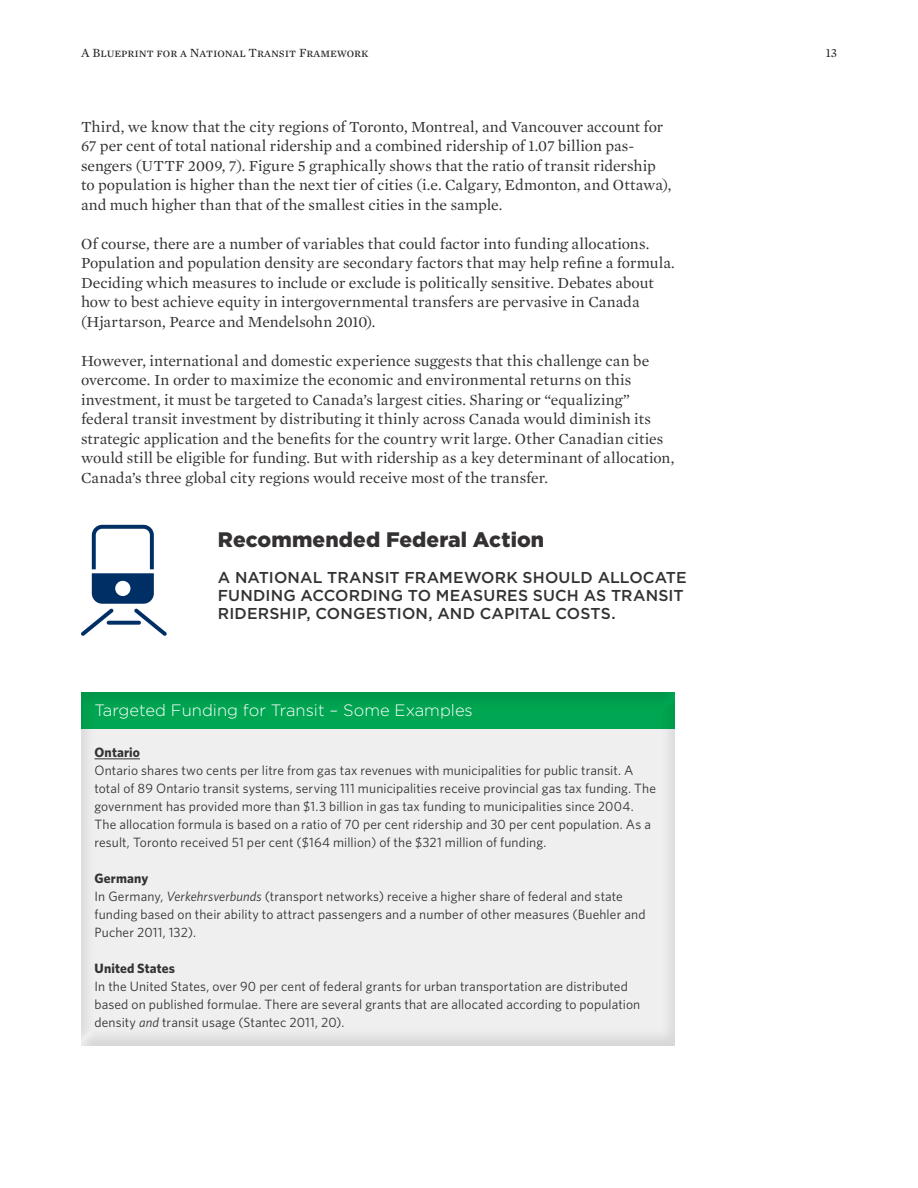
<style>
.page{position:relative;width:918px;height:1188px;background:#fff}
.page>*{position:absolute;margin:0;border:0;box-sizing:border-box;transform-origin:0 0}
.t1{font:900 21px "Gotham HTF";letter-spacing:.005em;color:#333132}
.t2{font:300 16.5px "Gotham HTF";color:#fff}
.t3{font:15.75px/19.5px "Mercury Text G1 Roman";color:#333132}
.t4{font:500 15.75px/18px "Gotham HTF";letter-spacing:.01em;color:#333132}
.t5{font:13.5px/18px "Whitney HTF";letter-spacing:.005em;color:#333132}
.t6{font:700 13.5px "Whitney HTF";letter-spacing:.01em;color:#333132}
.t7{font:12.75px "Mercury Text G1 Roman SC";color:#231f20}
.s1{font-weight:700}
.s2{font-style:italic}
</style>
<div class="page">
<svg style="left:81px;top:525px;width:86px;height:111px"></svg>
<svg style="left:107px;top:621px;width:34px;height:4px"></svg>
<div style="left:80px;top:685px;width:596px;height:363px;background:#7b7c7f;opacity:.2"></div>
<p class="t7" style="left:81px;top:45px;width:289px">A Blueprint for a National Transit Framework</p>
<p class="t7" style="left:826px;top:45px;width:13px">13</p>
<p class="t3" style="left:81px;top:117px;width:592px">Third, we know that the city regions of Toronto, Montreal, and Vancouver account for 67 per cent of total national ridership and a combined ridership of 1.07 billion pas&shy;sengers (UTTF 2009, 7). Figure 5 graphically shows that the ratio of transit ridership to population is higher than the next tier of cities (i.e. Calgary, Edmonton, and Ottawa), and much higher than that of the smallest cities in the sample.</p>
<p class="t3" style="left:81px;top:234px;width:595px">Of course, there are a number of variables that could factor into funding allocations.<br>Population and population density are secondary factors that may help refine a formula.<br>Deciding which measures to include or exclude is politically sensitive. Debates about how to best achieve equity in intergovernmental transfers are pervasive in Canada (Hjartarson, Pearce and Mendelsohn 2010).</p>
<p class="t3" style="left:81px;top:351px;width:595px">However, international and domestic experience suggests that this challenge can be overcome. In order to maximize the economic and environmental returns on this investment, it must be targeted to Canada’s largest cities. Sharing or “equalizing” federal transit investment by distributing it thinly across Canada would diminish its strategic application and the benefits for the country writ large. Other Canadian cities would still be eligible for funding. But with ridership as a key determinant of allocation, Canada’s three global city regions would receive most of the transfer.</p>
<h1 class="t1" style="left:218px;top:527px;width:328px">Recommended Federal Action</h1>
<p class="t4" style="left:218px;top:568px;width:470px">A NATIONAL TRANSIT FRAMEWORK SHOULD ALLOCATE<br>FUNDING ACCORDING TO MEASURES SUCH AS TRANSIT<br>RIDERSHIP, CONGESTION, AND CAPITAL COSTS.</p>
<p class="t2" style="left:94px;top:701px;width:380px">Targeted Funding for Transit – Some Examples</p>
<p class="t6" style="left:94px;top:744px;width:47px">Ontario</p>
<p class="t5" style="left:94px;top:761px;width:563px">Ontario shares two cents per litre from gas tax revenues with municipalities for public transit. A total of 89 Ontario transit systems, serving 111 municipalities receive provincial gas tax funding. The government has provided more than $1.3 billion in gas tax funding to municipalities since 2004.<br>The allocation formula is based on a ratio of 70 per cent ridership and 30 per cent population. As a result, Toronto received 51 per cent ($164 million) of the $321 million of funding.</p>
<p class="t5" style="left:94px;top:869px;width:553px"><span class="s1">Germany<br></span>In Germany, <span class="s2">Verkehrsverbunds</span> (transport networks) receive a higher share of federal and state funding based on their ability to attract passengers and a number of other measures (Buehler and Pucher 2011, 132).</p>
<p class="t6" style="left:94px;top:960px;width:82px">United States</p>
<p class="t5" style="left:94px;top:977px;width:547px">In the United States, over 90 per cent of federal grants for urban transportation are distributed based on published formulae. There are several grants that are allocated according to population density <span class="s2">and</span> transit usage (Stantec 2011, 20).</p>
</div>
